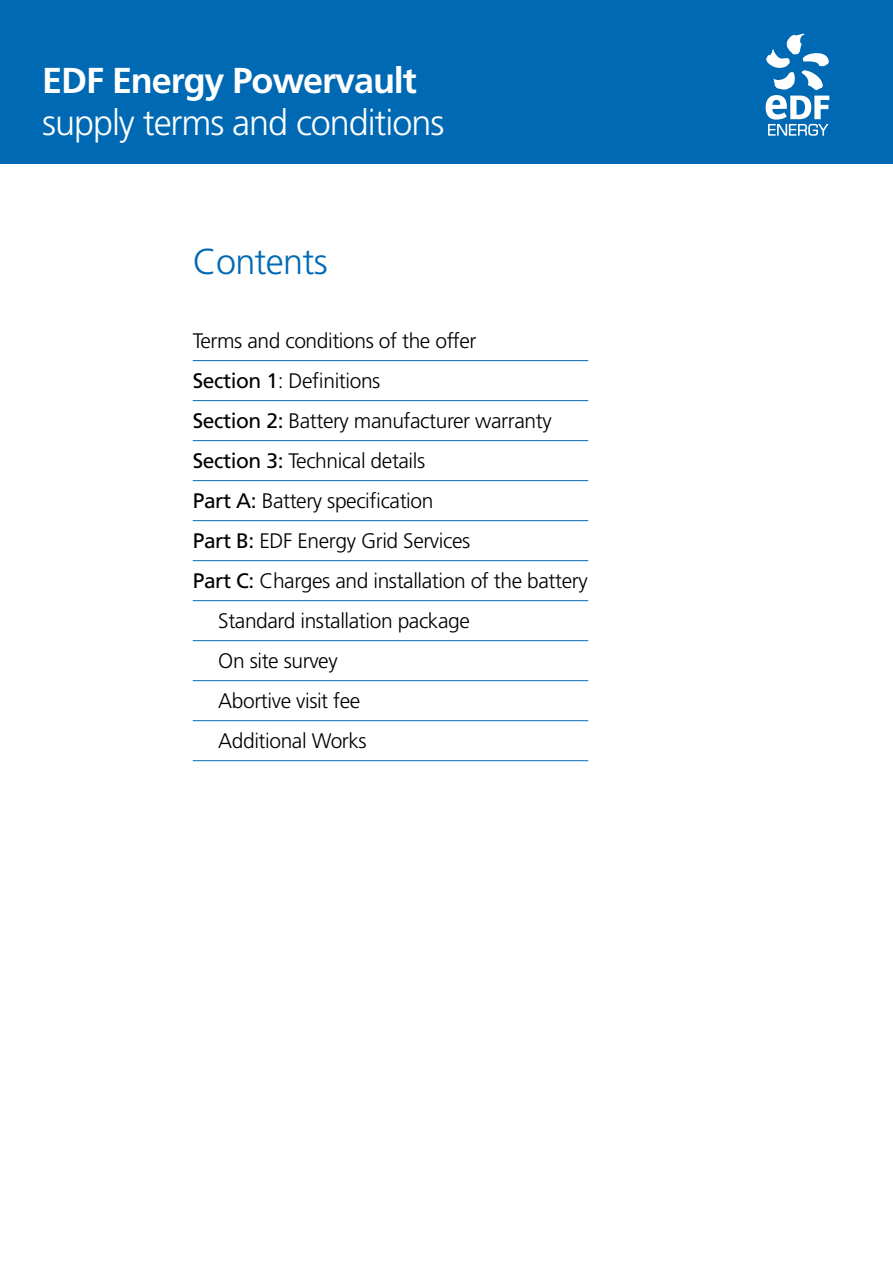
<style>
.page{position:relative;width:893px;height:1263px;background:#fff}
.page>*{position:absolute;margin:0;border:0;box-sizing:border-box;transform-origin:0 0}
.t1{font:300 36px "Frutiger LT";letter-spacing:-.03em;color:#fff}
.t2{font:700 36px "Frutiger LT";letter-spacing:-.03em;color:#fff}
.t3{font:300 36px "Frutiger LT";letter-spacing:-.02em;color:#0069b4}
.t4{font:300 21px "Frutiger LT";letter-spacing:-.02em;color:#000}
.s1{font-weight:400}
</style>
<div class="page">
<div style="left:0;top:0;width:893px;height:164px;background:#0069b4"></div>
<svg style="left:766px;top:34px;width:63px;height:102px"></svg>
<hr style="left:193px;top:360px;width:395px;height:1px;background:#0069b4">
<hr style="left:193px;top:400px;width:395px;height:1px;background:#0069b4">
<hr style="left:193px;top:440px;width:395px;height:1px;background:#0069b4">
<hr style="left:193px;top:480px;width:395px;height:1px;background:#0069b4">
<hr style="left:193px;top:520px;width:395px;height:1px;background:#0069b4">
<hr style="left:193px;top:560px;width:395px;height:1px;background:#0069b4">
<hr style="left:193px;top:600px;width:395px;height:1px;background:#0069b4">
<hr style="left:193px;top:640px;width:395px;height:1px;background:#0069b4">
<hr style="left:193px;top:680px;width:395px;height:1px;background:#0069b4">
<hr style="left:193px;top:720px;width:395px;height:1px;background:#0069b4">
<hr style="left:193px;top:760px;width:395px;height:1px;background:#0069b4">
<h1 class="t2" style="left:42px;top:59px;width:376px">EDF Energy Powervault</h1>
<h1 class="t1" style="left:42px;top:102px;width:404px">supply terms and conditions</h1>
<h1 class="t3" style="left:193px;top:241px;width:136px">Contents</h1>
<p class="t4" style="left:193px;top:328px;width:285px">Terms and conditions of the offer</p>
<p class="t4" style="left:193px;top:368px;width:189px"><span class="s1">Section 1</span>: Definitions</p>
<p class="t4" style="left:193px;top:408px;width:360px"><span class="s1">Section 2:</span> Battery manufacturer warranty</p>
<p class="t4" style="left:193px;top:448px;width:234px"><span class="s1">Section 3:</span> Technical details</p>
<p class="t4" style="left:193px;top:488px;width:242px"><span class="s1">Part A:</span> Battery specification</p>
<p class="t4" style="left:193px;top:528px;width:279px"><span class="s1">Part B:</span> EDF Energy Grid Services</p>
<p class="t4" style="left:193px;top:568px;width:396px"><span class="s1">Part C:</span> Charges and installation of the battery</p>
<p class="t4" style="left:218px;top:608px;width:253px">Standard installation package</p>
<p class="t4" style="left:218px;top:649px;width:121px">On site survey</p>
<p class="t4" style="left:218px;top:689px;width:144px">Abortive visit fee</p>
<p class="t4" style="left:218px;top:729px;width:150px">Additional Works</p>
</div>
